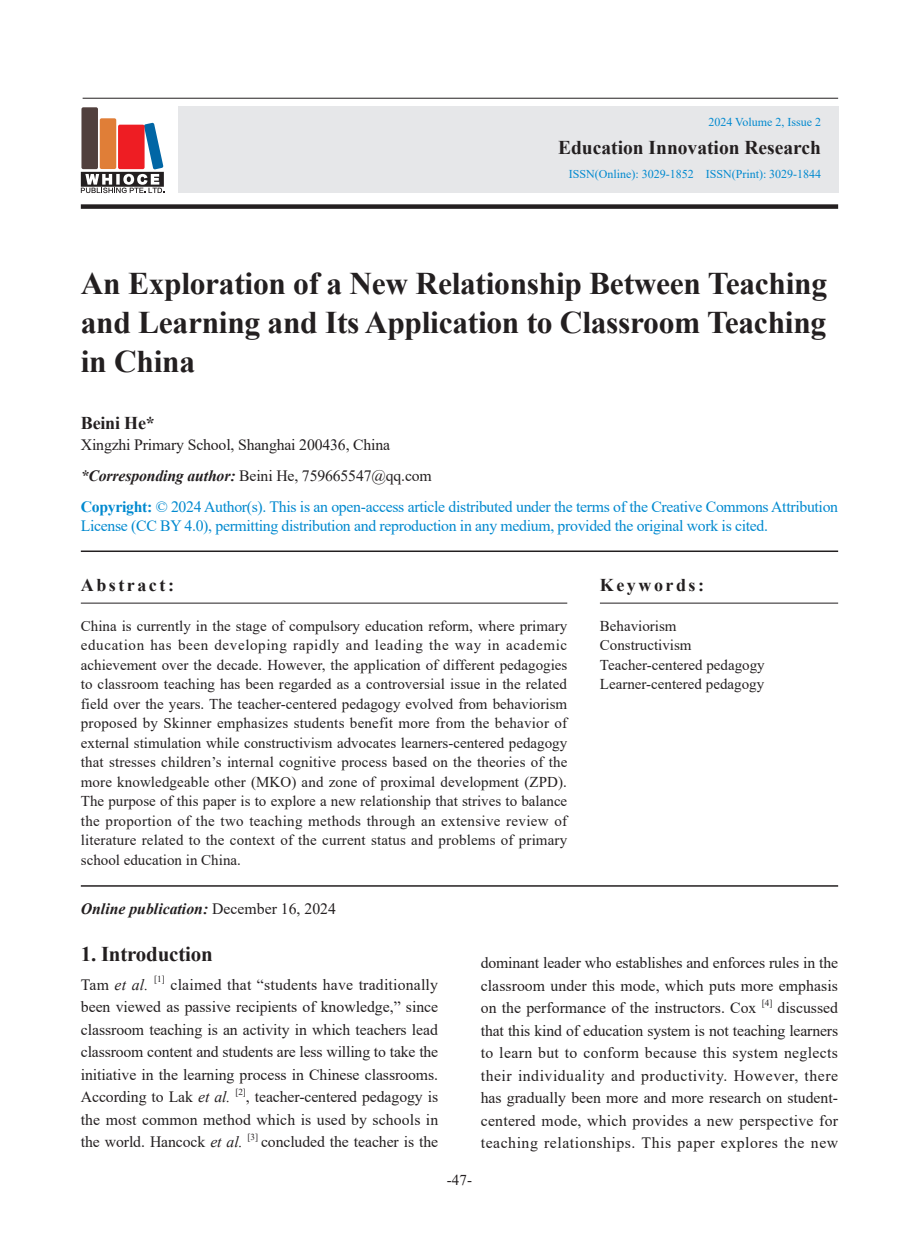
<style>
.page{position:relative;width:919px;height:1238px;background:#fff}
.page>*{position:absolute;margin:0;border:0;box-sizing:border-box;transform-origin:0 0}
.t1{font:700 31.5px/39px "Times New Roman";letter-spacing:-.01em;color:#231f20;text-align:justify}
.t2{font:700 21px "Times New Roman";letter-spacing:-.01em;color:#231f20}
.t3{font:700 19.5px "Times New Roman";color:#231f20}
.t4{font:700 18px "Times New Roman";letter-spacing:.14em;color:#231f20}
.t5{font:15.75px/22.5px "Times New Roman";color:#231f20;text-align:justify}
.t6{font:15.75px/31px "Times New Roman";letter-spacing:-.02em;color:#0089cf}
.t7{font:italic 700 15.75px "Times New Roman";color:#231f20}
.t8{font:italic 15.75px "Times New Roman";color:#231f20}
.t9{font:15px/19.5px "Times New Roman";color:#231f20;text-align:justify}
.t10{font:12px "Times New Roman";color:#0089cf}
.t11{font:9.15px "Times New Roman";color:#231f20}
.s1{color:#231f20}
.s2{font-weight:700;font-style:italic;color:#231f20}
.s3{font-weight:700}
.s4{font-weight:400;font-style:normal}
.s5{font-style:normal}
.s6{font-style:italic}
</style>
<div class="page">
<div style="left:178px;top:106px;width:660px;height:87px;background:#e6e7e9"></div>
<div style="left:81px;top:204px;width:757px;height:5px;background:#231f20"></div>
<hr style="left:83px;top:98px;width:755px;height:1px;background:#231f20">
<div style="left:81px;top:107px;width:17px;height:62px;background:#51403d;border-radius:2px"></div>
<div style="left:100px;top:118px;width:16px;height:51px;background:#e07e37;border-radius:2px"></div>
<svg style="left:81px;top:123px;width:83px;height:70px"></svg>
<hr style="left:81px;top:550px;width:757px;height:2px;background:#231f20">
<hr style="left:81px;top:885px;width:757px;height:1px;background:#231f20">
<hr style="left:81px;top:603px;width:486px;height:1px;background:#231f20">
<hr style="left:600px;top:603px;width:238px;height:1px;background:#231f20">
<p class="t10" style="left:708px;top:113px;width:114px">2024 Volume 2, Issue 2</p>
<h3 class="t3" style="left:558px;top:133px;width:264px">Education Innovation Research</h3>
<p class="t10" style="left:568px;top:165px;width:254px">ISSN(Online): 3029-1852 ISSN(Print): 3029-1844</p>
<h1 class="t1" style="left:81px;top:262px;width:747px">An Exploration of a New Relationship Between Teaching and Learning and Its Application to Classroom Teaching in China</h1>
<p class="t4" style="left:81px;top:410px;width:76px">Beini He*</p>
<p class="t6" style="left:81px;top:428px;width:758px"><span class="s1">Xingzhi Primary School, Shanghai 200436, China<br></span><span class="s2">*Corresponding author:</span> <span class="s1">Beini He, 759665547@qq.com<br></span><span class="s3">Copyright:</span> © 2024 Author(s). This is an open-access article distributed under the terms of the Creative Commons Attribution</p>
<p class="t6" style="left:81px;top:509px;width:688px">License (CC BY 4.0), permitting distribution and reproduction in any medium, provided the original work is cited.</p>
<p class="t4" style="left:81px;top:572px;width:95px">Abstract:</p>
<p class="t9" style="left:81px;top:615px;width:488px">China is currently in the stage of compulsory education reform, where primary education has been developing rapidly and leading the way in academic achievement over the decade. However, the application of different pedagogies to classroom teaching has been regarded as a controversial issue in the related field over the years. The teacher-centered pedagogy evolved from behaviorism proposed by Skinner emphasizes students benefit more from the behavior of external stimulation while constructivism advocates learners-centered pedagogy that stresses children’s internal cognitive process based on the theories of the more knowledgeable other (MKO) and zone of proximal development (ZPD).<br>The purpose of this paper is to explore a new relationship that strives to balance the proportion of the two teaching methods through an extensive review of literature related to the context of the current status and problems of primary school education in China.</p>
<p class="t4" style="left:600px;top:572px;width:106px">Keywords:</p>
<p class="t9" style="left:600px;top:615px;width:166px;text-align:left">Behaviorism<br>Constructivism<br>Teacher-centered pedagogy<br>Learner-centered pedagogy</p>
<p class="t7" style="left:81px;top:897px;width:257px">Online publication: <span class="s4">December 16, 2024</span></p>
<h2 class="t2" style="left:81px;top:938px;width:133px">1. Introduction</h2>
<p class="t8" style="left:81px;top:973px;width:69px"><span class="s5">Tam</span> et al.</p>
<p class="t11" style="left:154px;top:972px;width:12px">[1]</p>
<p class="t5" style="left:81px;top:972px;width:359px;text-indent:90px">claimed that “students have traditionally been viewed as passive recipients of knowledge,” since classroom teaching is an activity in which teachers lead classroom content and students are less willing to take the initiative in the learning process in Chinese classrooms.<br>According to Lak <span class="s6">et al.</span></p>
<p class="t11" style="left:235px;top:1085px;width:12px">[2]</p>
<p class="t5" style="left:81px;top:1085px;width:359px;text-indent:165px">, teacher-centered pedagogy is the most common method which is used by schools in the world. Hancock <span class="s6">et al.</span></p>
<p class="t11" style="left:247px;top:1130px;width:12px">[3]</p>
<p class="t5" style="left:261px;top:1130px;width:179px">concluded the teacher is the</p>
<p class="t9" style="left:447px;top:1169px;width:26px">-47-</p>
<p class="t5" style="left:480px;top:951px;width:359px">dominant leader who establishes and enforces rules in the classroom under this mode, which puts more emphasis on the performance of the instructors. Cox</p>
<p class="t11" style="left:761px;top:996px;width:12px">[4]</p>
<p class="t5" style="left:480px;top:996px;width:359px;text-indent:297px">discussed that this kind of education system is not teaching learners to learn but to conform because this system neglects their individuality and productivity. However, there has gradually been more and more research on student&shy;centered mode, which provides a new perspective for teaching relationships. This paper explores the new</p>
</div>
